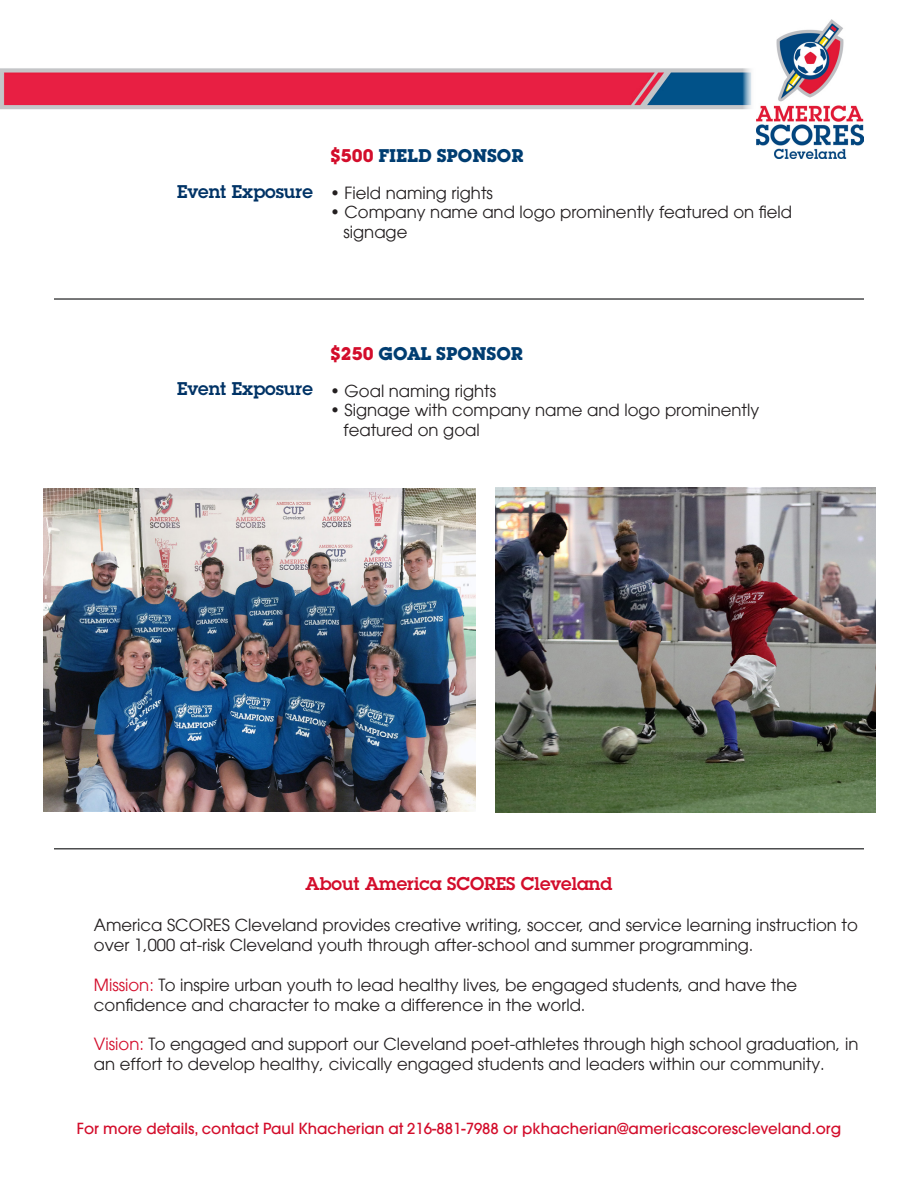
<style>
.page{position:relative;width:918px;height:1188px;background:#fff}
.page>*{position:absolute;margin:0;border:0;box-sizing:border-box;transform-origin:0 0}
.t1{font:700 18px "Lubalin Graph Std";color:#003d71}
.t2{font:600 18px "Lubalin Graph Std";color:#d30d2b}
.t3{font:600 18px "Lubalin Graph Std";color:#036}
.t4{font:16.5px/19.8px "Avant Garde";color:#231f20}
.t5{font:500 15px "Avant Garde";color:#d30d2b}
.s1{color:#d30d2b}
</style>
<div class="page">
<img style="left:0;top:68px;width:752px;height:42px">
<img style="left:756px;top:20px;width:108px;height:138px">
<hr style="left:54px;top:298px;width:810px;height:2px;background:#4b4c4d">
<hr style="left:54px;top:848px;width:810px;height:2px;background:#4b4c4d">
<img style="left:44px;top:488px;width:432px;height:324px">
<img style="left:495px;top:488px;width:380px;height:325px">
<p class="t1" style="left:330px;top:144px;width:195px"><span class="s1">$500</span> FIELD SPONSOR</p>
<p class="t3" style="left:177px;top:179px;width:137px">Event Exposure</p>
<p class="t4" style="left:330px;top:183px;width:165px">• Field naming rights</p>
<p class="t4" style="left:330px;top:202px;width:464px">• Company name and logo prominently featured on field</p>
<p class="t4" style="left:344px;top:222px;width:65px">signage</p>
<p class="t1" style="left:330px;top:342px;width:195px"><span class="s1">$250</span> GOAL SPONSOR</p>
<p class="t3" style="left:177px;top:377px;width:137px">Event Exposure</p>
<p class="t4" style="left:330px;top:381px;width:168px">• Goal naming rights</p>
<p class="t4" style="left:330px;top:401px;width:431px">• Signage with company name and logo prominently</p>
<p class="t4" style="left:344px;top:420px;width:138px">featured on goal</p>
<p class="t2" style="left:306px;top:872px;width:308px">About America SCORES Cleveland</p>
<p class="t4" style="left:94px;top:915px;width:765px">America SCORES Cleveland provides creative writing, soccer, and service learning instruction to over 1,000 at-risk Cleveland youth through after-school and summer programming.</p>
<p class="t4" style="left:94px;top:975px;width:705px"><span class="s1">Mission:</span> To inspire urban youth to lead healthy lives, be engaged students, and have the confidence and character to make a difference in the world.</p>
<p class="t4" style="left:94px;top:1034px;width:766px"><span class="s1">Vision:</span> To engaged and support our Cleveland poet-athletes through high school graduation, in an effort to develop healthy, civically engaged students and leaders within our community.</p>
<p class="t5" style="left:77px;top:1119px;width:766px">For more details, contact Paul Khacherian at 216-881-7988 or pkhacherian@americascorescleveland.org</p>
</div>
